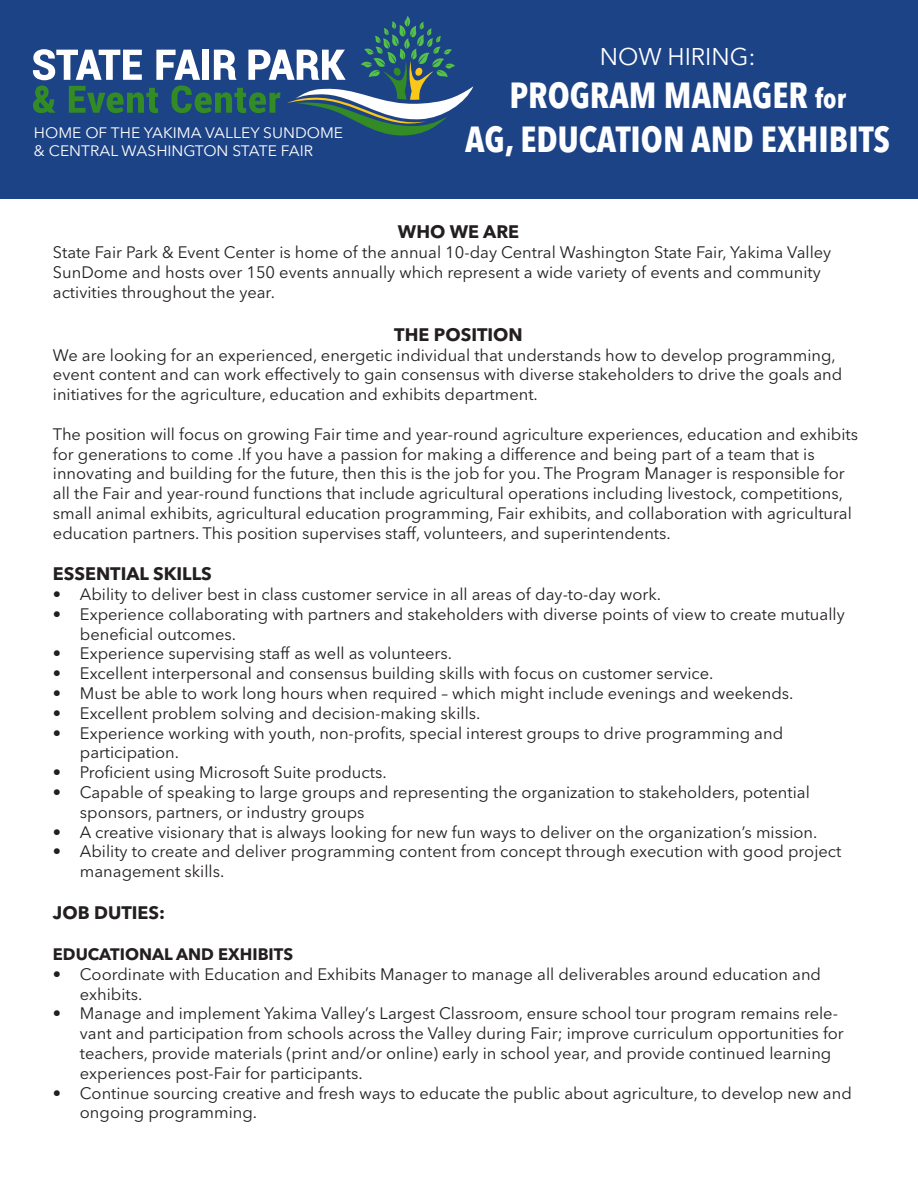
<style>
.page{position:relative;width:918px;height:1188px;background:#fff}
.page>*{position:absolute;margin:0;border:0;box-sizing:border-box;transform-origin:0 0}
.t1{font:700 condensed 36px/43.2px "Avenir Next LT Pro";color:#fff;text-align:center}
.t2{font:24px "Avenir Next LT Pro";color:#fff}
.t3{font:700 18px "Avenir Next LT Pro";color:#231f20}
.t4{font:16.5px/19.8px "Avenir Next LT Pro";color:#231f20}
.t5{font:700 16.5px "Avenir Next LT Pro";color:#231f20}
.t6{font:15px/18px "Avenir Next LT Pro";color:#fff;scale:1.04 1}
.s1{font-size:27px}
</style>
<div class="page">
<div style="left:0;top:0;width:918px;height:199px;background:#1d4387"></div>
<svg style="left:33px;top:16px;width:440px;height:120px"></svg>
<p class="t6" style="left:34px;top:124px;width:299px">HOME OF THE YAKIMA VALLEY SUNDOME &amp; CENTRAL WASHINGTON STATE FAIR</p>
<h2 class="t2" style="left:600px;top:42px;width:158px">NOW HIRING:</h2>
<h1 class="t1" style="left:465px;top:74px;width:427px">PROGRAM MANAGER <span class="s1">for<br></span>AG, EDUCATION AND EXHIBITS</h1>
<p class="t3" style="left:398px;top:221px;width:123px">WHO WE ARE</p>
<p class="t4" style="left:53px;top:242px;width:780px">State Fair Park &amp; Event Center is home of the annual 10-day Central Washington State Fair, Yakima Valley<br>SunDome and hosts over 150 events annually which represent a wide variety of events and community activities throughout the year.</p>
<p class="t3" style="left:394px;top:323px;width:130px">THE POSITION</p>
<p class="t4" style="left:53px;top:345px;width:791px">We are looking for an experienced, energetic individual that understands how to develop programming, event content and can work effectively to gain consensus with diverse stakeholders to drive the goals and initiatives for the agriculture, education and exhibits department.</p>
<p class="t4" style="left:53px;top:424px;width:807px">The position will focus on growing Fair time and year-round agriculture experiences, education and exhibits for generations to come .If you have a passion for making a difference and being part of a team that is innovating and building for the future, then this is the job for you. The Program Manager is responsible for all the Fair and year-round functions that include agricultural operations including livestock, competitions, small animal exhibits, agricultural education programming, Fair exhibits, and collaboration with agricultural education partners. This position supervises staff, volunteers, and superintendents.</p>
<p class="t3" style="left:53px;top:563px;width:160px">ESSENTIAL SKILLS</p>
<p class="t4" style="left:53px;top:584px;width:610px">• Ability to deliver best in class customer service in all areas of day-to-day work.</p>
<p class="t4" style="left:80px;top:604px;width:766px;text-indent:-27px">• Experience collaborating with partners and stakeholders with diverse points of view to create mutually beneficial outcomes.</p>
<p class="t4" style="left:53px;top:644px;width:401px">• Experience supervising staff as well as volunteers.</p>
<p class="t4" style="left:53px;top:664px;width:662px">• Excellent interpersonal and consensus building skills with focus on customer service.</p>
<p class="t4" style="left:53px;top:683px;width:742px">• Must be able to work long hours when required – which might include evenings and weekends.</p>
<p class="t4" style="left:53px;top:703px;width:429px">• Excellent problem solving and decision-making skills.</p>
<p class="t4" style="left:80px;top:723px;width:705px;text-indent:-27px">• Experience working with youth, non-profits, special interest groups to drive programming and participation.</p>
<p class="t4" style="left:53px;top:763px;width:335px">• Proficient using Microsoft Suite products.</p>
<p class="t4" style="left:80px;top:782px;width:731px;text-indent:-27px">• Capable of speaking to large groups and representing the organization to stakeholders, potential sponsors, partners, or industry groups</p>
<p class="t4" style="left:53px;top:822px;width:766px">• A creative visionary that is always looking for new fun ways to deliver on the organization’s mission.</p>
<p class="t4" style="left:80px;top:842px;width:763px;text-indent:-27px">• Ability to create and deliver programming content from concept through execution with good project management skills.</p>
<p class="t3" style="left:53px;top:901px;width:114px">JOB DUTIES:</p>
<p class="t5" style="left:53px;top:944px;width:242px">EDUCATIONAL AND EXHIBITS</p>
<p class="t4" style="left:80px;top:964px;width:743px;text-indent:-27px">• Coordinate with Education and Exhibits Manager to manage all deliverables around education and exhibits.</p>
<p class="t4" style="left:80px;top:1004px;width:766px;text-indent:-27px">• Manage and implement Yakima Valley’s Largest Classroom, ensure school tour program remains rele&shy;vant and participation from schools across the Valley during Fair; improve curriculum opportunities for teachers, provide materials (print and/or online) early in school year, and provide continued learning experiences post-Fair for participants.</p>
<p class="t4" style="left:80px;top:1083px;width:773px;text-indent:-27px">• Continue sourcing creative and fresh ways to educate the public about agriculture, to develop new and ongoing programming.</p>
</div>
